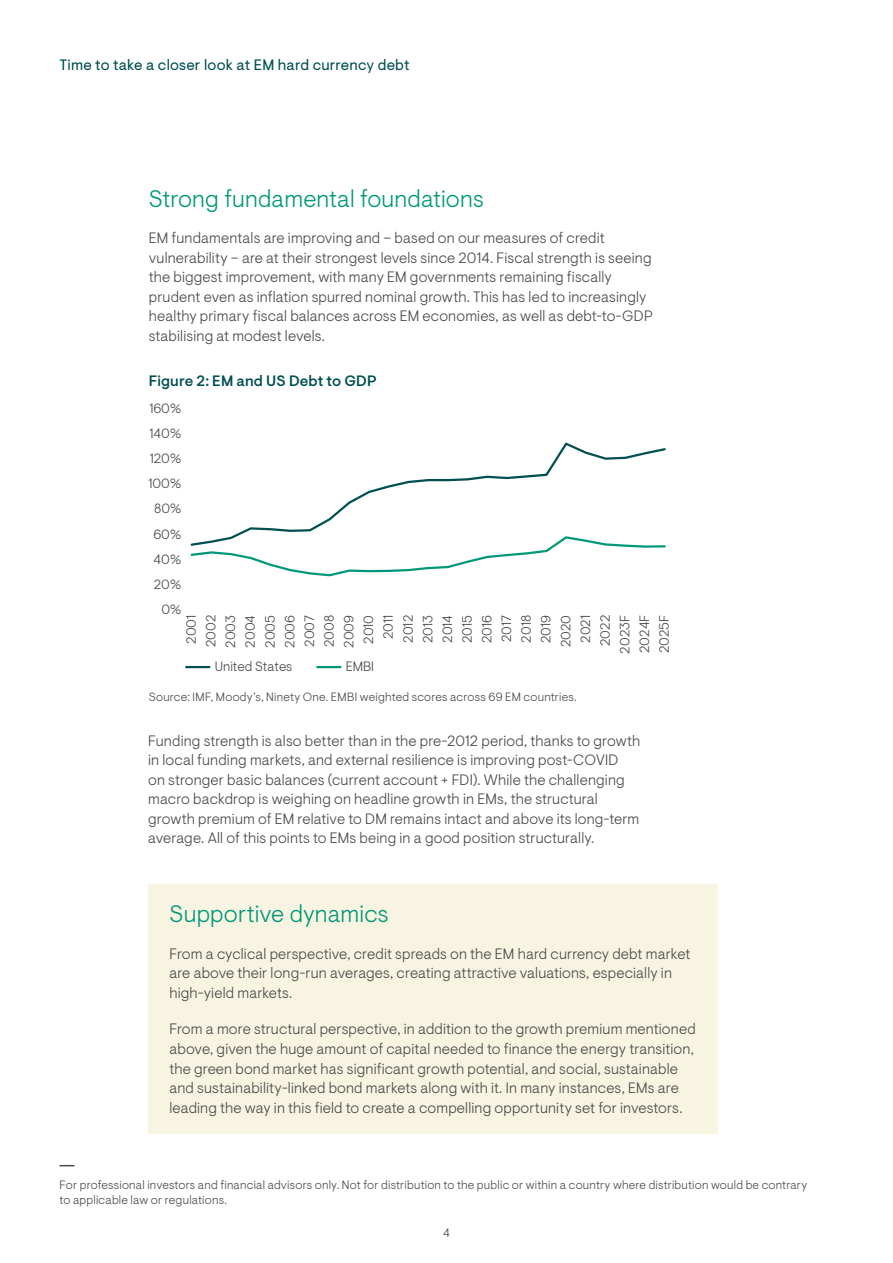
<style>
.page{position:relative;width:893px;height:1263px;background:#fff}
.page>*{position:absolute;margin:0;border:0;box-sizing:border-box;transform-origin:0 0}
.t1{font:300 24px "Ninety One Visuelt";letter-spacing:.01em;color:#009879}
.t2{font:300 15px/19.5px "Ninety One Visuelt";letter-spacing:.01em;color:#4a4a49}
.t3{font:15px "Ninety One Visuelt";letter-spacing:.015em;color:#004f51}
.t4{font:500 15px "Ninety One Visuelt";letter-spacing:.01em;color:#004f51}
.t5{font:300 13.5px/19.6px "Ninety One Visuelt";letter-spacing:.005em;color:#4a4a49;text-align:right}
.t6{font:300 12px/15px "Ninety One Visuelt";letter-spacing:.02em;color:#4a4a49}
</style>
<div class="page">
<div style="left:148px;top:884px;width:570px;height:250px;background:#f8f4e2"></div>
<svg style="left:234px;top:442px;width:432px;height:93px"></svg>
<svg style="left:190px;top:535px;width:476px;height:42px"></svg>
<hr style="left:186px;top:666px;width:23px;height:2px;background:#004f51">
<hr style="left:317px;top:666px;width:23px;height:2px;background:#009879">
<svg style="left:60px;top:1165px;width:14px;height:1px"></svg>
<p class="t3" style="left:60px;top:56px;width:351px">Time to take a closer look at EM hard currency debt</p>
<h1 class="t1" style="left:149px;top:184px;width:336px">Strong fundamental foundations</h1>
<p class="t2" style="left:149px;top:228px;width:506px">EM fundamentals are improving and – based on our measures of credit vulnerability – are at their strongest levels since 2014. Fiscal strength is seeing the biggest improvement, with many EM governments remaining fiscally prudent even as inflation spurred nominal growth. This has led to increasingly healthy primary fiscal balances across EM economies, as well as debt-to-GDP stabilising at modest levels.</p>
<p class="t4" style="left:149px;top:372px;width:229px">Figure 2: EM and US Debt to GDP</p>
<p class="t5" style="left:149px;top:399px;width:33px">160%</p>
<p class="t5" style="left:150px;top:424px;width:33px">140%</p>
<p class="t5" style="left:150px;top:449px;width:33px">120%</p>
<p class="t5" style="left:148px;top:474px;width:34px">100%</p>
<p class="t5" style="left:154px;top:499px;width:28px">80%</p>
<p class="t5" style="left:153px;top:524px;width:29px">60%</p>
<p class="t5" style="left:154px;top:549px;width:29px">40%</p>
<p class="t5" style="left:154px;top:574px;width:29px">20%</p>
<p class="t5" style="left:161px;top:599px;width:21px">0%</p>
<p class="t5" style="left:181px;top:654px;width:40px;rotate:-90deg">2001<br>2002<br>2003<br>2004<br>2005<br>2006<br>2007<br>2008<br>2009<br>2010<br>2011<br>2012<br>2013<br>2014<br>2015<br>2016<br>2017<br>2018<br>2019<br>2020<br>2021<br>2022<br>2023F<br>2024F<br>2025F</p>
<p class="t5" style="left:215px;top:657px;width:79px">United States</p>
<p class="t5" style="left:346px;top:657px;width:30px">EMBI</p>
<p class="t6" style="left:149px;top:689px;width:429px">Source: IMF, Moody’s, Ninety One. EMBI weighted scores across 69 EM countries.</p>
<p class="t2" style="left:148px;top:731px;width:494px">Funding strength is also better than in the pre-2012 period, thanks to growth in local funding markets, and external resilience is improving post-COVID<br>on stronger basic balances (current account + FDI). While the challenging macro backdrop is weighing on headline growth in EMs, the structural growth premium of EM relative to DM remains intact and above its long-term average. All of this points to EMs being in a good position structurally.</p>
<h1 class="t1" style="left:169px;top:900px;width:221px">Supportive dynamics</h1>
<p class="t2" style="left:169px;top:944px;width:522px">From a cyclical perspective, credit spreads on the EM hard currency debt market are above their long-run averages, creating attractive valuations, especially in high-yield markets.</p>
<p class="t2" style="left:169px;top:1020px;width:528px">From a more structural perspective, in addition to the growth premium mentioned above, given the huge amount of capital needed to finance the energy transition, the green bond market has significant growth potential, and social, sustainable and sustainability-linked bond markets along with it. In many instances, EMs are leading the way in this field to create a compelling opportunity set for investors.</p>
<p class="t6" style="left:60px;top:1177px;width:749px">For professional investors and financial advisors only. Not for distribution to the public or within a country where distribution would be contrary to applicable law or regulations.</p>
<p class="t6" style="left:443px;top:1226px;width:8px">4</p>
</div>
